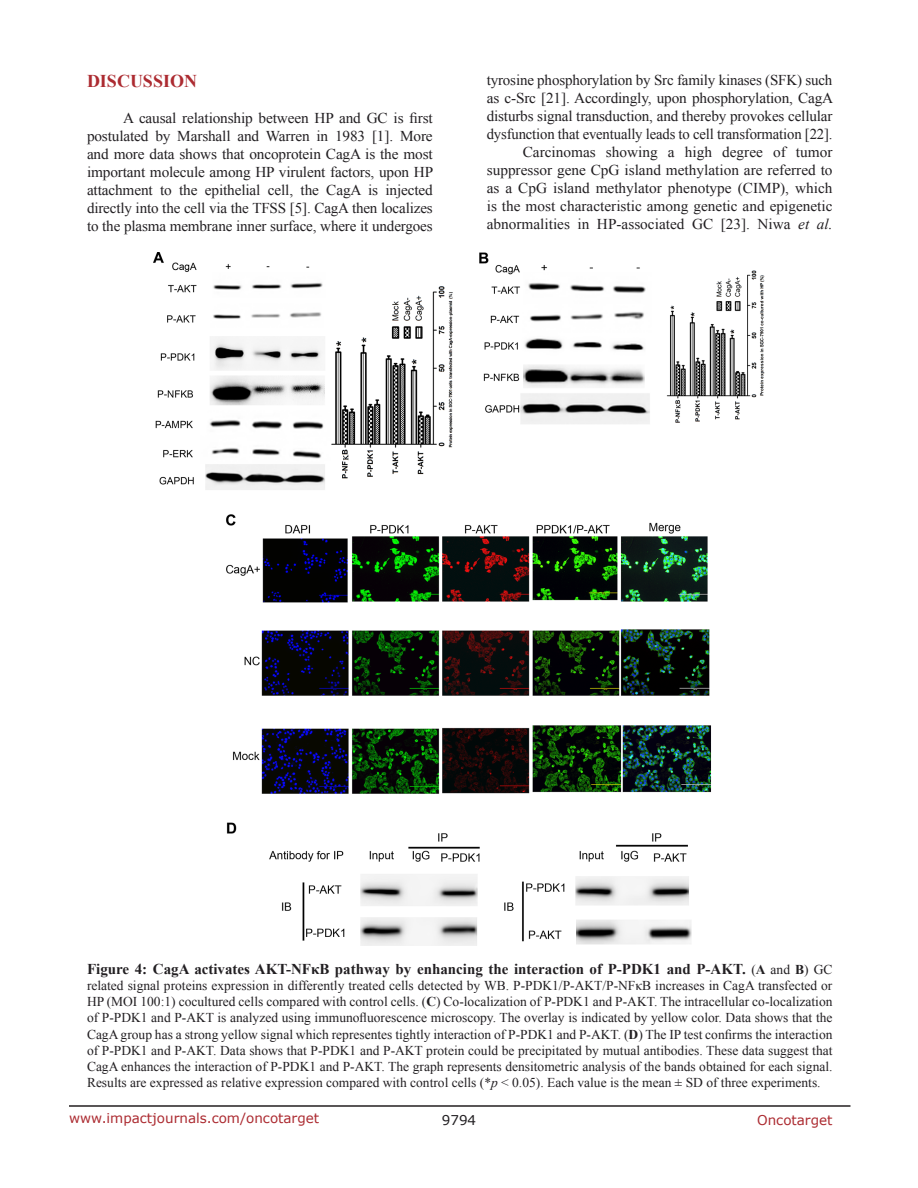
<style>
.page{position:relative;width:918px;height:1188px;background:#fff}
.page>*{position:absolute;margin:0;border:0;box-sizing:border-box;transform-origin:0 0}
.Heading{font:700 18px "Times New Roman";color:#ac2b31}
.BodyText{font:15px/18px "Times New Roman";letter-spacing:-.01em;color:#221f22;text-align:justify}
.FigureText{font:700 15px "Times New Roman";color:#221f22}
.FigureText-2{font:13.5px/16.2px "Times New Roman";color:#221f22;text-align:justify}
.t1{font:13.5px "Verdana";color:#ac2b31}
.t2{font:13.5px "Verdana";color:#221f22}
.s1{font-style:italic}
.s2{font-weight:400;font-size:13.5px}
.s3{font-size:13.5px}
.s4{font-weight:700}
</style>
<div class="page">
<hr style="left:69px;top:1105px;width:781px;height:2px;background:#231f20">
<img style="left:153px;top:253px;width:612px;height:693px">
<p class="Heading" style="left:87px;top:69px;width:112px">DISCUSSION</p>
<p class="BodyText" style="left:87px;top:109px;width:348px;text-indent:36px">A causal relationship between HP and GC is first postulated by Marshall and Warren in 1983 [1]. More and more data shows that oncoprotein CagA is the most important molecule among HP virulent factors, upon HP attachment to the epithelial cell, the CagA is injected directly into the cell via the TFSS [5]. CagA then localizes to the plasma membrane inner surface, where it undergoes</p>
<p class="BodyText" style="left:487px;top:71px;width:348px">tyrosine phosphorylation by Src family kinases (SFK) such as c-Src [21]. Accordingly, upon phosphorylation, CagA disturbs signal transduction, and thereby provokes cellular dysfunction that eventually leads to cell transformation [22].</p>
<p class="BodyText" style="left:487px;top:143px;width:347px;text-indent:36px">Carcinomas showing a high degree of tumor suppressor gene CpG island methylation are referred to as a CpG island methylator phenotype (CIMP), which is the most characteristic among genetic and epigenetic abnormalities in HP-associated GC [23]. Niwa <span class="s1">et al.</span></p>
<p class="FigureText" style="left:87px;top:958px;width:747px">Figure 4: CagA activates AKT-NFκB pathway by enhancing the interaction of P-PDK1 and P-AKT. <span class="s2">(</span><span class="s3">A</span> <span class="s2">and</span> <span class="s3">B</span><span class="s2">) GC</span></p>
<p class="FigureText-2" style="left:87px;top:977px;width:747px">related signal proteins expression in differently treated cells detected by WB. P-PDK1/P-AKT/P-NFκB increases in CagA transfected or HP (MOI 100:1) cocultured cells compared with control cells. (<span class="s4">C</span>) Co-localization of P-PDK1 and P-AKT. The intracellular co-localization of P-PDK1 and P-AKT is analyzed using immunofluorescence microscopy. The overlay is indicated by yellow color. Data shows that the CagA group has a strong yellow signal which representes tightly interaction of P-PDK1 and P-AKT. (<span class="s4">D</span>) The IP test confirms the interaction of P-PDK1 and P-AKT. Data shows that P-PDK1 and P-AKT protein could be precipitated by mutual antibodies. These data suggest that CagA enhances the interaction of P-PDK1 and P-AKT. The graph represents densitometric analysis of the bands obtained for each signal.<br>Results are expressed as relative expression compared with control cells (*<span class="s1">p</span> &lt; 0.05). Each value is the mean ± SD of three experiments.</p>
<p class="t1" style="left:69px;top:1109px;width:252px">www.impactjournals.com/oncotarget</p>
<p class="t2" style="left:442px;top:1111px;width:36px">9794</p>
<p class="t1" style="left:757px;top:1111px;width:77px">Oncotarget</p>
</div>
